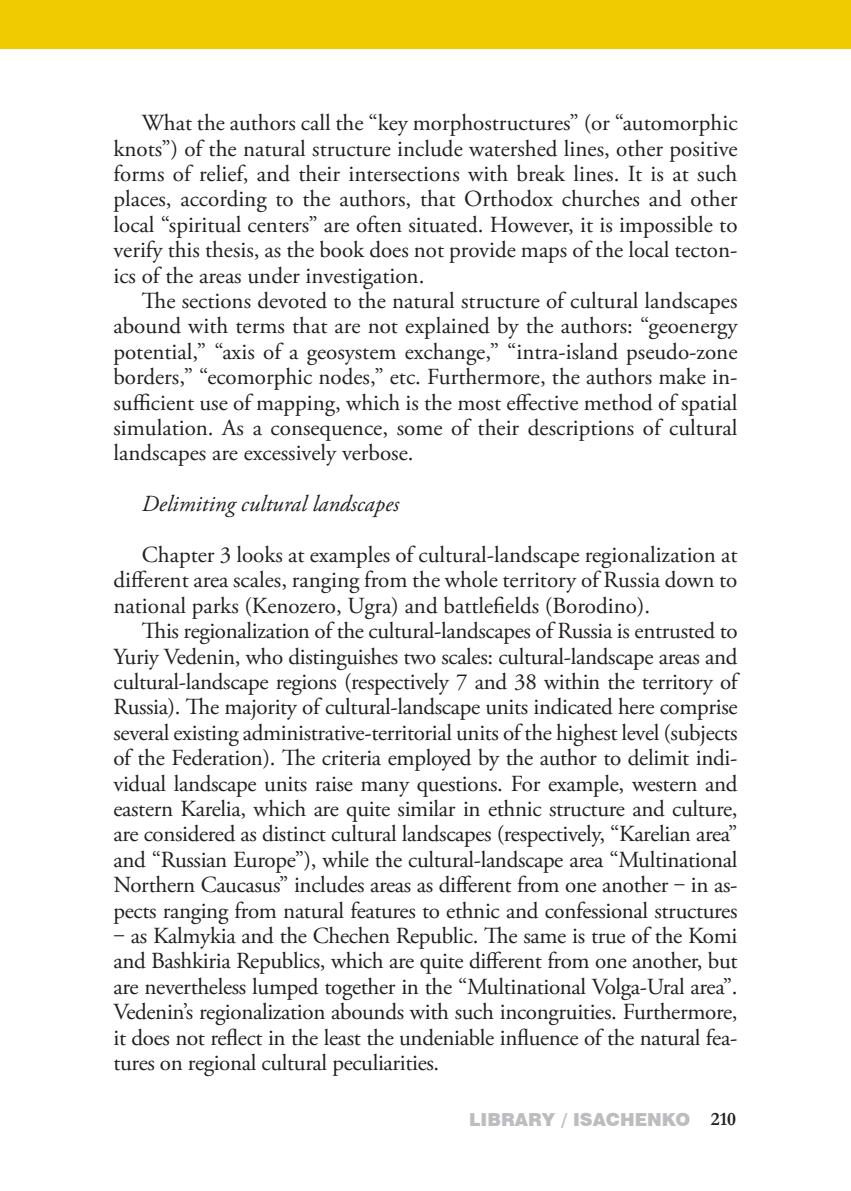
<style>
.page{position:relative;width:851px;height:1191px;background:#fff}
.page>*{position:absolute;margin:0;border:0;box-sizing:border-box;transform-origin:0 0}
.t1{font:23px/25.4px "Adobe Garamond Pro";color:#231f20;text-align:justify}
.t2{font:italic 23px "Adobe Garamond Pro";color:#231f20}
.t3{font:900 18px "Swiss 721 BT";color:#bcbdc0}
.s1{font-family:"Garamond";font-weight:700;font-size:19px;color:#231f20}
</style>
<div class="page">
<div style="left:0;top:0;width:850px;height:49px;background:#f0cb02"></div>
<p class="t1" style="left:113px;top:111px;width:625px;text-indent:28px">What the authors call the “key morphostructures” (or “automorphic knots”) of the natural structure include watershed lines, other positive forms of relief, and their intersections with break lines. It is at such places, according to the authors, that Orthodox churches and other local “spiritual centers” are often situated. However, it is impossible to verify this thesis, as the book does not provide maps of the local tecton&shy;ics of the areas under investigation.</p>
<p class="t1" style="left:113px;top:289px;width:625px;text-indent:28px">The sections devoted to the natural structure of cultural landscapes abound with terms that are not explained by the authors: “geoenergy potential,” “axis of a geosystem exchange,” “intra-island pseudo-zone borders,” “ecomorphic nodes,” etc. Furthermore, the authors make in&shy;sufficient use of mapping, which is the most effective method of spatial simulation. As a consequence, some of their descriptions of cultural landscapes are excessively verbose.</p>
<p class="t2" style="left:142px;top:490px;width:259px">Delimiting cultural landscapes</p>
<p class="t1" style="left:113px;top:543px;width:625px;text-indent:28px">Chapter 3 looks at examples of cultural-landscape regionalization at different area scales, ranging from the whole territory of Russia down to national parks (Kenozero, Ugra) and battlefields (Borodino).</p>
<p class="t1" style="left:113px;top:619px;width:625px;text-indent:28px">This regionalization of the cultural-landscapes of Russia is entrusted to Yuriy Vedenin, who distinguishes two scales: cultural-landscape areas and cultural-landscape regions (respectively 7 and 38 within the territory of Russia). The majority of cultural-landscape units indicated here comprise several existing administrative-territorial units of the highest level (subjects of the Federation). The criteria employed by the author to delimit indi&shy;vidual landscape units raise many questions. For example, western and eastern Karelia, which are quite similar in ethnic structure and culture, are considered as distinct cultural landscapes (respectively, “Karelian area” and “Russian Europe”), while the cultural-landscape area “Multinational Northern Caucasus” includes areas as different from one another ‒ in as&shy;pects ranging from natural features to ethnic and confessional structures ‒ as Kalmykia and the Chechen Republic. The same is true of the Komi and Bashkiria Republics, which are quite different from one another, but are nevertheless lumped together in the “Multinational Volga-Ural area”.<br>Vedenin’s regionalization abounds with such incongruities. Furthermore, it does not reflect in the least the undeniable influence of the natural fea&shy;tures on regional cultural peculiarities.</p>
<p class="t3" style="left:469px;top:1108px;width:268px">LIBRARY / ISACHENKO <span class="s1">210</span></p>
</div>
